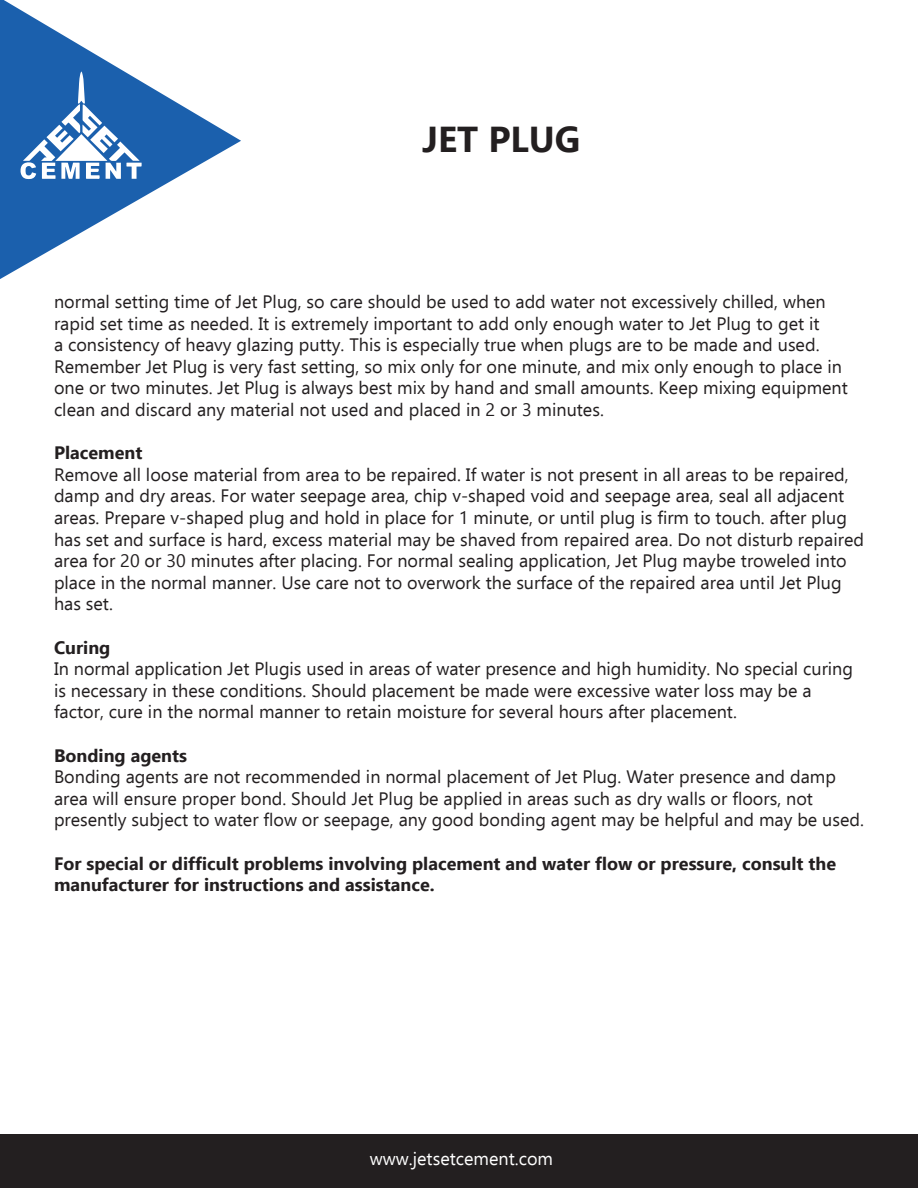
<style>
.page{position:relative;width:918px;height:1188px;background:#fff}
.page>*{position:absolute;margin:0;border:0;box-sizing:border-box;transform-origin:0 0}
.t1{font:700 36px "Ebrima";color:#231f20}
.t2{font:18px/21.6px "Ebrima";color:#231f20}
.t3{font:700 18px/21.6px "Ebrima";color:#231f20}
.t4{font:18px "Ebrima";color:#fff}
</style>
<div class="page">
<svg style="left:0;top:0;width:241px;height:279px"></svg>
<svg style="left:20px;top:71px;width:122px;height:108px"></svg>
<div style="left:0;top:1134px;width:918px;height:54px;background:#231f20"></div>
<p class="t1" style="left:422px;top:112px;width:160px">JET PLUG</p>
<p class="t2" style="left:54px;top:290px;width:795px">normal setting time of Jet Plug, so care should be used to add water not excessively chilled, when rapid set time as needed. It is extremely important to add only enough water to Jet Plug to get it<br>a consistency of heavy glazing putty. This is especially true when plugs are to be made and used.<br>Remember Jet Plug is very fast setting, so mix only for one minute, and mix only enough to place in one or two minutes. Jet Plug is always best mix by hand and small amounts. Keep mixing equipment clean and discard any material not used and placed in 2 or 3 minutes.</p>
<p class="t3" style="left:54px;top:441px;width:90px">Placement</p>
<p class="t2" style="left:54px;top:463px;width:812px">Remove all loose material from area to be repaired. If water is not present in all areas to be repaired, damp and dry areas. For water seepage area, chip v-shaped void and seepage area, seal all adjacent areas. Prepare v-shaped plug and hold in place for 1 minute, or until plug is firm to touch. after plug has set and surface is hard, excess material may be shaved from repaired area. Do not disturb repaired area for 20 or 30 minutes after placing. For normal sealing application, Jet Plug maybe troweled into place in the normal manner. Use care not to overwork the surface of the repaired area until Jet Plug has set.</p>
<p class="t3" style="left:54px;top:636px;width:58px">Curing</p>
<p class="t2" style="left:54px;top:658px;width:801px">In normal application Jet Plugis used in areas of water presence and high humidity. No special curing is necessary in these conditions. Should placement be made were excessive water loss may be a factor, cure in the normal manner to retain moisture for several hours after placement.</p>
<p class="t3" style="left:54px;top:744px;width:135px">Bonding agents</p>
<p class="t2" style="left:54px;top:766px;width:812px">Bonding agents are not recommended in normal placement of Jet Plug. Water presence and damp area will ensure proper bond. Should Jet Plug be applied in areas such as dry walls or floors, not presently subject to water flow or seepage, any good bonding agent may be helpful and may be used.</p>
<p class="t3" style="left:54px;top:852px;width:784px">For special or difficult problems involving placement and water flow or pressure, consult the manufacturer for instructions and assistance.</p>
<p class="t4" style="left:370px;top:1146px;width:185px">www.jetsetcement.com</p>
</div>
